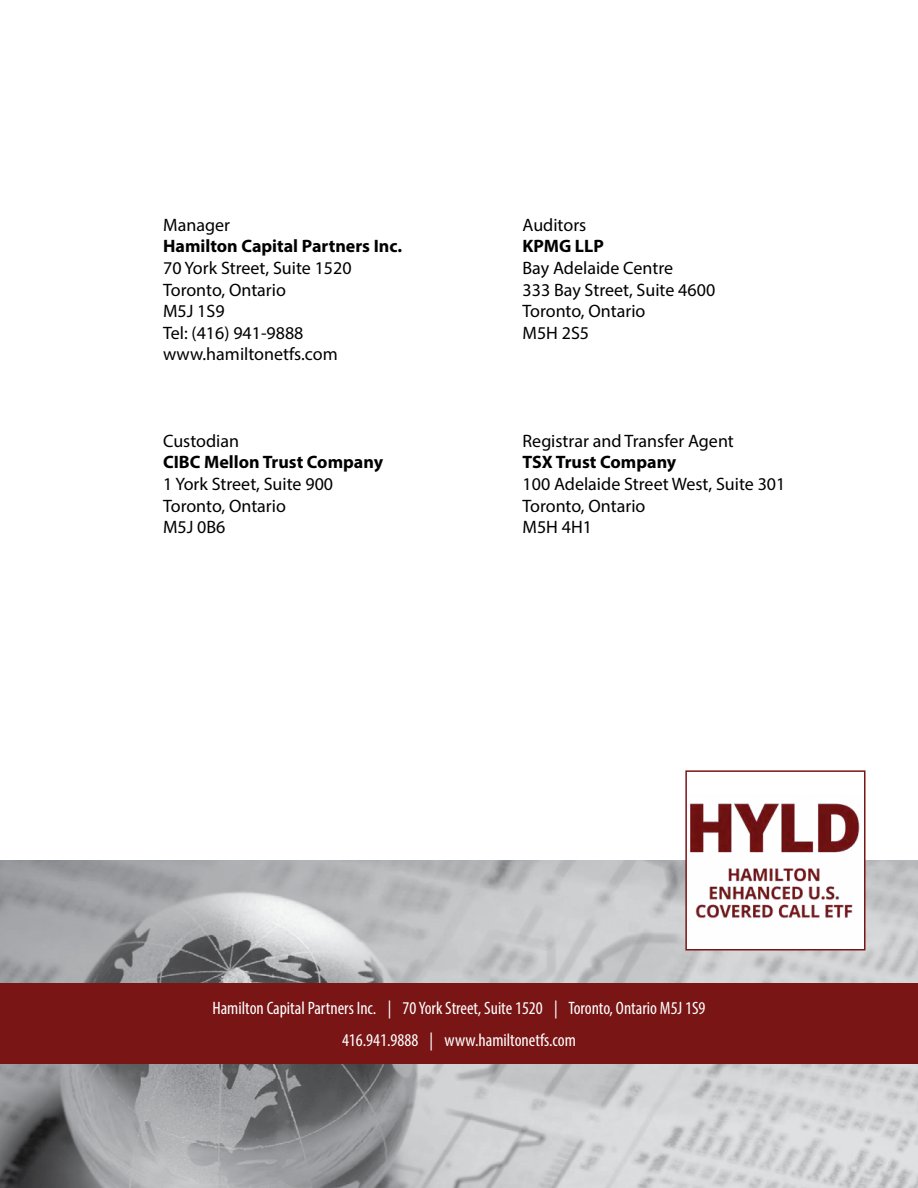
<style>
.page{position:relative;width:918px;height:1188px;background:#fff}
.page>*{position:absolute;margin:0;border:0;box-sizing:border-box;transform-origin:0 0}
.Notes{font:18px "Myriad Pro";color:#000}
.Notes-2{font:condensed 18px "Myriad Pro";color:#fff}
.Notes-3{font:700 18px "Myriad Pro";color:#000}
</style>
<div class="page">
<img style="left:0;top:861px;width:918px;height:327px">
<div style="left:0;top:983px;width:918px;height:81px;background:#7a1515"></div>
<svg style="left:685px;top:770px;width:181px;height:181px"></svg>
<p class="Notes" style="left:163px;top:214px;width:68px">Manager</p>
<p class="Notes-3" style="left:163px;top:235px;width:240px">Hamilton Capital Partners Inc.</p>
<p class="Notes" style="left:163px;top:257px;width:190px">70 York Street, Suite 1520</p>
<p class="Notes" style="left:163px;top:278px;width:124px">Toronto, Ontario</p>
<p class="Notes" style="left:163px;top:300px;width:63px">M5J 1S9</p>
<p class="Notes" style="left:163px;top:322px;width:142px">Tel: (416) 941-9888</p>
<p class="Notes" style="left:163px;top:343px;width:176px">www.hamiltonetfs.com</p>
<p class="Notes" style="left:163px;top:430px;width:78px">Custodian</p>
<p class="Notes-3" style="left:163px;top:451px;width:221px">CIBC Mellon Trust Company</p>
<p class="Notes" style="left:163px;top:473px;width:172px">1 York Street, Suite 900</p>
<p class="Notes" style="left:163px;top:494px;width:124px">Toronto, Ontario</p>
<p class="Notes" style="left:163px;top:516px;width:64px">M5J 0B6</p>
<p class="Notes" style="left:523px;top:214px;width:65px">Auditors</p>
<p class="Notes-3" style="left:523px;top:235px;width:83px">KPMG LLP</p>
<p class="Notes" style="left:523px;top:257px;width:152px">Bay Adelaide Centre</p>
<p class="Notes" style="left:523px;top:278px;width:194px">333 Bay Street, Suite 4600</p>
<p class="Notes" style="left:523px;top:300px;width:124px">Toronto, Ontario</p>
<p class="Notes" style="left:523px;top:322px;width:68px">M5H 2S5</p>
<p class="Notes" style="left:523px;top:430px;width:213px">Registrar and Transfer Agent</p>
<p class="Notes-3" style="left:523px;top:451px;width:155px">TSX Trust Company</p>
<p class="Notes" style="left:523px;top:473px;width:264px">100 Adelaide Street West, Suite 301</p>
<p class="Notes" style="left:523px;top:494px;width:124px">Toronto, Ontario</p>
<p class="Notes" style="left:523px;top:516px;width:71px">M5H 4H1</p>
<p class="Notes-2" style="left:212px;top:998px;width:495px">Hamilton Capital Partners Inc. | 70 York Street, Suite 1520 | Toronto, Ontario M5J 1S9</p>
<p class="Notes-2" style="left:342px;top:1029px;width:235px">416.941.9888 | www.hamiltonetfs.com</p>
</div>
